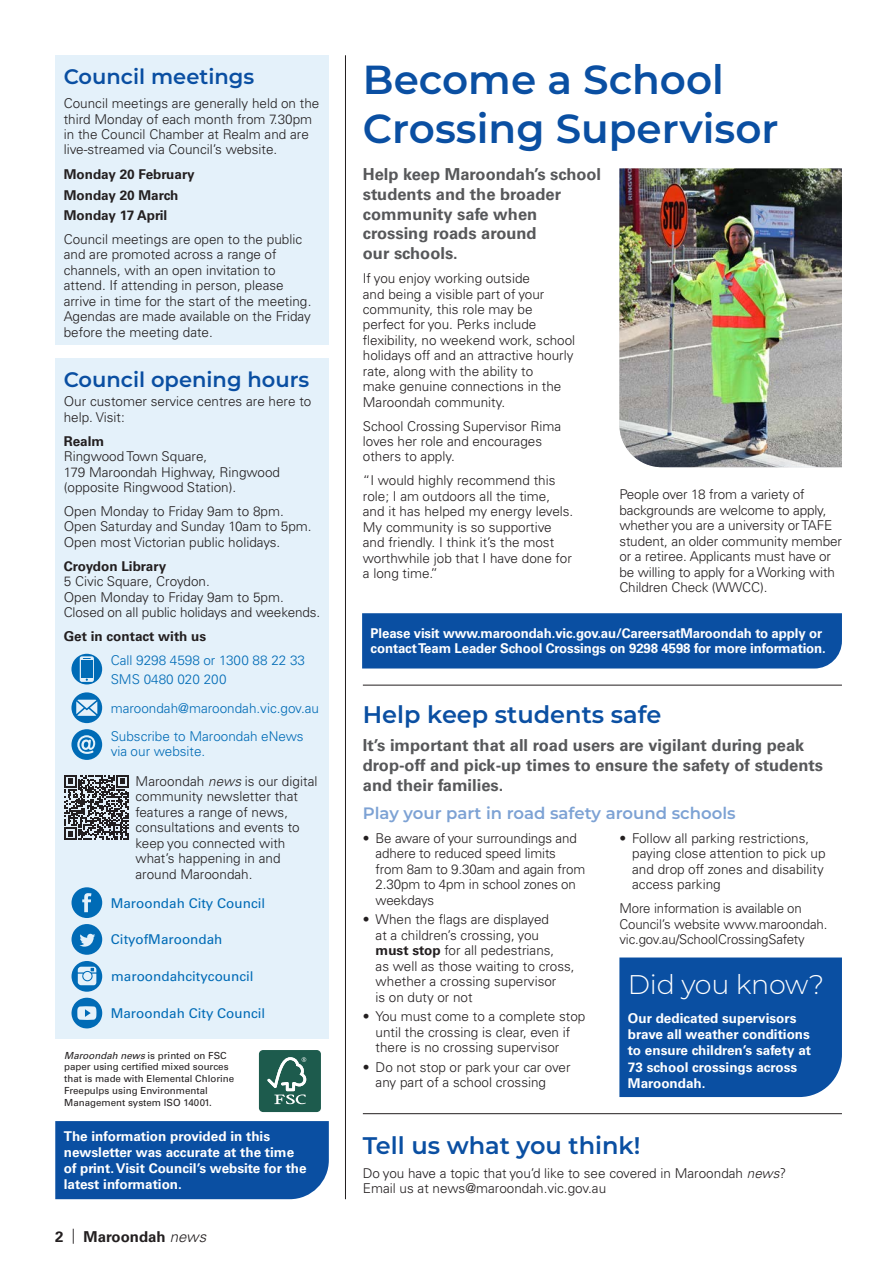
<style>
.page{position:relative;width:893px;height:1263px;background:#fff}
.page>*{position:absolute;margin:0;border:0;box-sizing:border-box;transform-origin:0 0}
.Heading__Large{font:600 40.5px/48.6px "Montserrat";color:#0a4fa2}
.Sub_Heading{font:300 27px "Montserrat";letter-spacing:-.01em;color:#fff}
.Heading__Small{font:600 24px "Montserrat";color:#0a4fa2}
.t1{font:600 21px "Montserrat";color:#0a4fa2}
.Intro{font:700 16.5px/19.8px "Univers LT Pro 65";color:#57585a}
.Sub_Heading-2{font:600 16.5px "Montserrat";color:#7da2d4}
.t2{font:700 15px "Univers LT Pro 65";color:#231f20}
.Body{font:300 13.5px/15.5px "Univers LT Pro 45";color:#231f20}
.Body-2{font:700 13.5px/16.2px "Univers LT Pro 65";letter-spacing:-.01em;color:#fff}
.Sub_Heading-3{font:700 13.5px/16.2px "Univers LT Pro 65";color:#fff}
.Body-3{font:300 13.5px/15.5px "Univers LT Pro 45";color:#006bb6}
.t3{font:13.5px "Univers LT Pro 55 Roman";color:#006bb6}
.Body-4{font:700 13.5px "Univers LT Pro 65";color:#231f20}
.t4{font:9.75px/11.7px "Univers LT Pro 55 Roman";color:#231f20}
.s1{font-family:"Univers LT Pro 65";font-weight:700}
.s2{font-style:italic}
.s3{font-family:"Univers LT Pro 55";font-style:italic}
.s4{font-family:"Univers LT Pro 45";font-weight:300}
.s5{font-family:"Univers LT Pro 45";font-weight:300;font-style:italic}
</style>
<div class="page">
<hr style="left:345px;top:55px;width:1px;height:1144px;background:#231f20">
<div style="left:55px;top:358px;width:274px;height:680px;background:#e4f1fa"></div>
<div style="left:55px;top:1121px;width:274px;height:78px;background:#0a4fa2"></div>
<div style="left:55px;top:55px;width:274px;height:290px;background:#e4f1fa"></div>
<svg style="left:72px;top:887px;width:30px;height:31px"></svg>
<svg style="left:72px;top:924px;width:30px;height:31px"></svg>
<svg style="left:72px;top:961px;width:30px;height:31px"></svg>
<svg style="left:72px;top:998px;width:30px;height:30px"></svg>
<div style="left:259px;top:1050px;width:62px;height:62px;background:#1d5b4d;border-radius:4px"></div>
<svg style="left:267px;top:1057px;width:39px;height:47px"></svg>
<div style="left:71px;top:654px;width:31px;height:30px;background:#006bb6;border-radius:50%"></div>
<svg style="left:80px;top:657px;width:13px;height:24px"></svg>
<div style="left:80px;top:656px;width:14px;height:26px;border:1px solid #e4f1fa;border-radius:2px"></div>
<div style="left:81px;top:660px;width:11px;height:17px;background:#006bb6"></div>
<div style="left:71px;top:729px;width:31px;height:31px;background:#006bb6;border-radius:50%"></div>
<svg style="left:77px;top:735px;width:18px;height:19px"></svg>
<svg style="left:71px;top:692px;width:31px;height:31px"></svg>
<svg style="left:76px;top:700px;width:21px;height:16px"></svg>
<svg style="left:64px;top:775px;width:65px;height:65px"></svg>
<hr style="left:363px;top:1113px;width:479px;height:1px;background:#231f20">
<hr style="left:363px;top:685px;width:479px;height:1px;background:#231f20">
<img style="left:619px;top:168px;width:223px;height:299px">
<div style="left:362px;top:613px;width:480px;height:55px;background:#0a4fa2"></div>
<div style="left:619px;top:957px;width:223px;height:140px;background:#0a4fa2"></div>
<p class="t1" style="left:64px;top:62px;width:192px">Council meetings</p>
<p class="Body" style="left:64px;top:95px;width:257px">Council meetings are generally held on the third Monday of each month from 7.30pm in the Council Chamber at Realm and are live-streamed via Council’s website.</p>
<p class="Body-4" style="left:64px;top:165px;width:132px">Monday 20 February</p>
<p class="Body-4" style="left:64px;top:185px;width:116px">Monday 20 March</p>
<p class="Body-4" style="left:64px;top:206px;width:105px">Monday 17 April</p>
<p class="Body" style="left:64px;top:231px;width:249px">Council meetings are open to the public and are promoted across a range of channels, with an open invitation to attend. If attending in person, please arrive in time for the start of the meeting.<br>Agendas are made available on the Friday before the meeting date.</p>
<p class="t1" style="left:64px;top:364px;width:247px">Council opening hours</p>
<p class="Body" style="left:64px;top:393px;width:249px">Our customer service centres are here to help. Visit:</p>
<p class="Body-4" style="left:64px;top:431px;width:42px">Realm</p>
<p class="Body" style="left:64px;top:448px;width:218px">Ringwood Town Square,<br>179 Maroondah Highway, Ringwood (opposite Ringwood Station).</p>
<p class="Body" style="left:64px;top:503px;width:249px">Open Monday to Friday 9am to 8pm.<br>Open Saturday and Sunday 10am to 5pm.<br>Open most Victorian public holidays.</p>
<p class="Body" style="left:64px;top:558px;width:147px"><span class="s1">Croydon Library<br></span>5 Civic Square, Croydon.</p>
<p class="Body" style="left:64px;top:589px;width:258px">Open Monday to Friday 9am to 5pm.<br>Closed on all public holidays and weekends.</p>
<p class="Body-4" style="left:64px;top:627px;width:144px">Get in contact with us</p>
<p class="Body-3" style="left:111px;top:652px;width:196px">Call 9298 4598 or 1300 88 22 33</p>
<p class="Body-3" style="left:111px;top:671px;width:117px">SMS 0480 020 200</p>
<p class="Body-3" style="left:111px;top:700px;width:210px">maroondah@maroondah.vic.gov.au</p>
<p class="Body-3" style="left:111px;top:728px;width:195px">Subscribe to Maroondah eNews via our website.</p>
<p class="Body" style="left:135px;top:773px;width:184px">Maroondah <span class="s2">news</span> is our digital community newsletter that features a range of news, consultations and events to keep you connected with what’s happening in and around Maroondah.</p>
<p class="t3" style="left:111px;top:893px;width:156px">Maroondah City Council</p>
<p class="t3" style="left:111px;top:930px;width:113px">CityofMaroondah</p>
<p class="t3" style="left:111px;top:967px;width:144px">maroondahcitycouncil</p>
<p class="t3" style="left:111px;top:1004px;width:156px">Maroondah City Council</p>
<p class="t4" style="left:64px;top:1049px;width:172px"><span class="s3">Maroondah news</span> is printed on FSC paper using certified mixed sources that is made with Elemental Chlorine Freepulps using Environmental Management system ISO 14001.</p>
<p class="Body-2" style="left:64px;top:1127px;width:244px">The information provided in this newsletter was accurate at the time of print. Visit Council’s website for the latest information.</p>
<p class="t2" style="left:55px;top:1226px;width:153px">2 <span class="s4">|</span> Maroondah <span class="s5">news</span></p>
<p class="Heading__Large" style="left:363px;top:54px;width:417px">Become a School<br>Crossing Supervisor</p>
<p class="Intro" style="left:363px;top:163px;width:240px">Help keep Maroondah’s school students and the broader community safe when crossing roads around<br>our schools.</p>
<p class="Body" style="left:363px;top:270px;width:214px">If you enjoy working outside<br>and being a visible part of your community, this role may be perfect for you. Perks include flexibility, no weekend work, school holidays off and an attractive hourly rate, along with the ability to<br>make genuine connections in the<br>Maroondah community.</p>
<p class="Body" style="left:363px;top:418px;width:200px">School Crossing Supervisor Rima loves her role and encourages others to apply.</p>
<p class="Body" style="left:363px;top:473px;width:212px">“I would highly recommend this role; I am outdoors all the time, and it has helped my energy levels.<br>My community is so supportive and friendly. I think it’s the most worthwhile job that I have done for a long time.”</p>
<p class="Body" style="left:619px;top:486px;width:224px">People over 18 from a variety of backgrounds are welcome to apply, whether you are a university or TAFE student, an older community member or a retiree. Applicants must have or be willing to apply for a Working with Children Check (WWCC).</p>
<p class="Body-2" style="left:371px;top:625px;width:457px;line-height:15.5px">Please visit www.maroondah.vic.gov.au/CareersatMaroondah to apply or contact Team Leader School Crossings on 9298 4598 for more information.</p>
<p class="Heading__Small" style="left:363px;top:697px;width:300px">Help keep students safe</p>
<p class="Intro" style="left:363px;top:734px;width:462px">It’s important that all road users are vigilant during peak drop-off and pick-up times to ensure the safety of students and their families.</p>
<p class="Sub_Heading-2" style="left:363px;top:801px;width:374px">Play your part in road safety around schools</p>
<p class="Body" style="left:376px;top:830px;width:211px;text-indent:-13px">• Be aware of your surroundings and adhere to reduced speed limits from 8am to 9.30am and again from<br>2.30pm to 4pm in school zones on weekdays</p>
<p class="Body" style="left:376px;top:911px;width:201px;text-indent:-13px">• When the flags are displayed<br>at a children’s crossing, you <span class="s1">must stop</span> for all pedestrians,<br>as well as those waiting to cross, whether a crossing supervisor<br>is on duty or not</p>
<p class="Body" style="left:376px;top:1008px;width:211px;text-indent:-13px">• You must come to a complete stop until the crossing is clear, even if there is no crossing supervisor</p>
<p class="Body" style="left:376px;top:1059px;width:196px;text-indent:-13px">• Do not stop or park your car over any part of a school crossing</p>
<p class="Body" style="left:632px;top:830px;width:195px;text-indent:-13px">• Follow all parking restrictions, paying close attention to pick up and drop off zones and disability access parking</p>
<p class="Body" style="left:619px;top:900px;width:210px">More information is available on<br>Council’s website www.maroondah. vic.gov.au/SchoolCrossingSafety</p>
<p class="Sub_Heading" style="left:628px;top:965px;width:198px">Did you know?</p>
<p class="Sub_Heading-3" style="left:628px;top:1009px;width:185px">Our dedicated supervisors brave all weather conditions to ensure children’s safety at<br>73 school crossings across<br>Maroondah.</p>
<p class="Heading__Small" style="left:363px;top:1128px;width:279px">Tell us what you think!</p>
<p class="Body" style="left:363px;top:1165px;width:425px">Do you have a topic that you’d like to see covered in Maroondah <span class="s2">news</span>?<br>Email us at news@maroondah.vic.gov.au</p>
</div>
